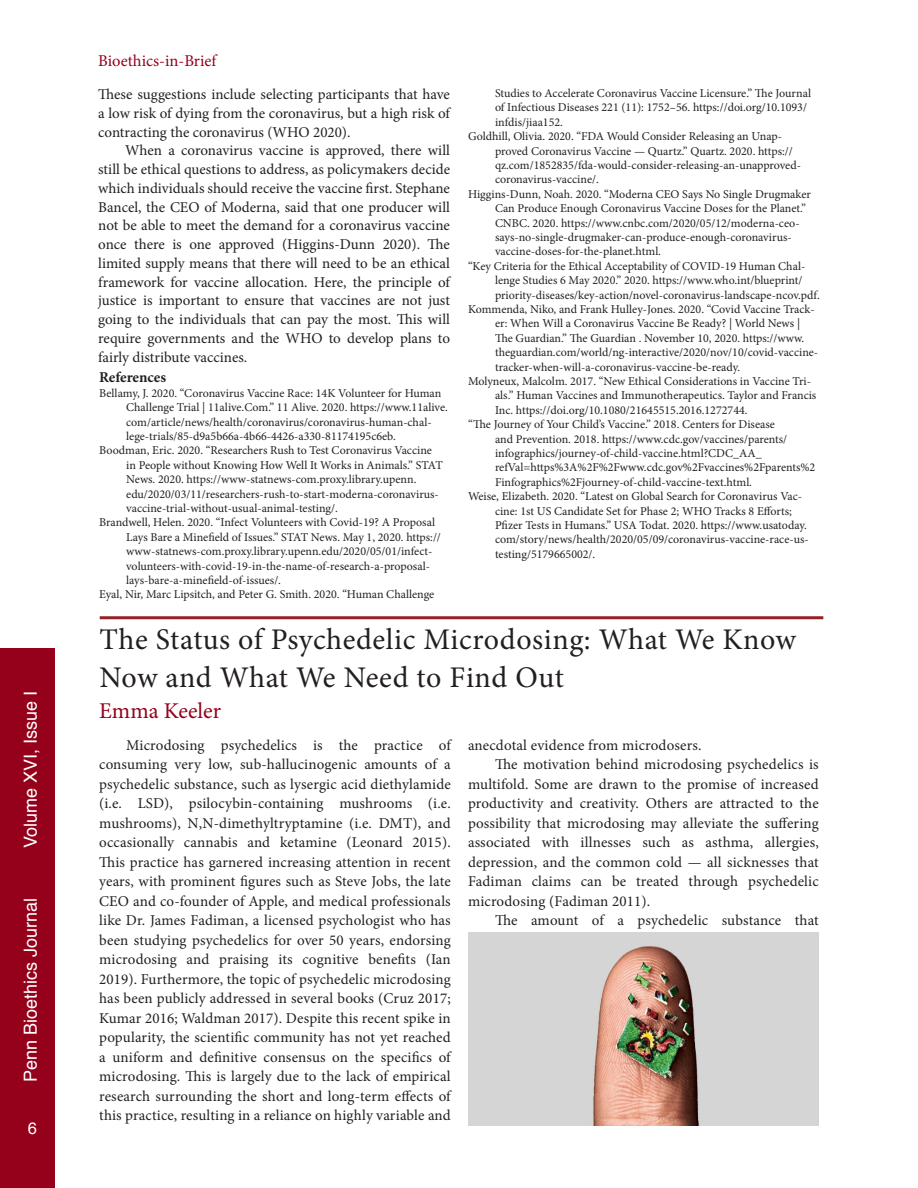
<style>
.page{position:relative;width:918px;height:1188px;background:#fff}
.page>*{position:absolute;margin:0;border:0;box-sizing:border-box;transform-origin:0 0}
.ContentsTitles{font:30px/37.5px "Minion Pro";letter-spacing:.015em;color:#231f20}
.AccentTextSans{font:22.5px "Minion Pro";color:#95011b}
.t1{font:18px "Helvetica";color:#fff}
.AccentTextSans-2{font:16.5px "Minion Pro";color:#95011b}
.t2{font:16.5px "Helvetica";color:#fff}
.t3{font:15px/19.5px "Minion Pro";letter-spacing:.005em;color:#231f20;text-align:justify}
.t4{font:700 15px "Minion Pro";color:#231f20}
.ContentsTitles-2{font:12px/14.4px "Minion Pro";color:#231f20}
</style>
<div class="page">
<div style="left:0;top:648px;width:54px;height:540px;background:#95011b"></div>
<hr style="left:100px;top:616px;width:723px;height:3px;background:#932225">
<img style="left:551px;top:932px;width:185px;height:194px">
<h3 class="t1" style="left:17px;top:848px;width:159px;rotate:-90deg">Volume XVI, Issue I</h3>
<h3 class="t1" style="left:17px;top:1082px;width:186px;rotate:-90deg">Penn Bioethics Journal</h3>
<h3 class="t2" style="left:28px;top:1116px;width:11px">6</h3>
<p class="AccentTextSans-2" style="left:98px;top:50px;width:120px">Bioethics-in-Brief</p>
<p class="t3" style="left:98px;top:85px;width:353px;line-height:18.8px">These suggestions include selecting participants that have a low risk of dying from the coronavirus, but a high risk of contracting the coronavirus (WHO 2020).</p>
<p class="t3" style="left:98px;top:141px;width:353px;line-height:18.8px;text-indent:27px">When a coronavirus vaccine is approved, there will still be ethical questions to address, as policymakers decide which individuals should receive the vaccine first. Stephane Bancel, the CEO of Moderna, said that one producer will not be able to meet the demand for a coronavirus vaccine once there is one approved (Higgins-Dunn 2020). The limited supply means that there will need to be an ethical framework for vaccine allocation. Here, the principle of justice is important to ensure that vaccines are not just going to the individuals that can pay the most. This will require governments and the WHO to develop plans to fairly distribute vaccines.</p>
<p class="t4" style="left:99px;top:367px;width:69px">References</p>
<p class="ContentsTitles-2" style="left:126px;top:386px;width:323px;text-indent:-27px">Bellamy, J. 2020. “Coronavirus Vaccine Race: 14K Volunteer for Human Challenge Trial | 11alive.Com.” 11 Alive. 2020. https://www.11alive. com/article/news/health/coronavirus/coronavirus-human-chal&shy;lege-trials/85-d9a5b66a-4b66-4426-a330-81174195c6eb.</p>
<p class="ContentsTitles-2" style="left:126px;top:443px;width:318px;text-indent:-27px">Boodman, Eric. 2020. “Researchers Rush to Test Coronavirus Vaccine in People without Knowing How Well It Works in Animals.” STAT News. 2020. https://www-statnews-com.proxy.library.upenn. edu/2020/03/11/researchers-rush-to-start-moderna-coronavirus&shy;vaccine-trial-without-usual-animal-testing/.</p>
<p class="ContentsTitles-2" style="left:126px;top:515px;width:316px;text-indent:-27px">Brandwell, Helen. 2020. “Infect Volunteers with Covid-19? A Proposal Lays Bare a Minefield of Issues.” STAT News. May 1, 2020. https:// www-statnews-com.proxy.library.upenn.edu/2020/05/01/infect&shy;volunteers-with-covid-19-in-the-name-of-research-a-proposal&shy;lays-bare-a-minefield-of-issues/.</p>
<p class="ContentsTitles-2" style="left:99px;top:587px;width:337px">Eyal, Nir, Marc Lipsitch, and Peter G. Smith. 2020. “Human Challenge</p>
<p class="ContentsTitles-2" style="left:495px;top:86px;width:318px">Studies to Accelerate Coronavirus Vaccine Licensure.” The Journal of Infectious Diseases 221 (11): 1752–56. https://doi.org/10.1093/ infdis/jiaa152.</p>
<p class="ContentsTitles-2" style="left:495px;top:129px;width:308px;text-indent:-27px">Goldhill, Olivia. 2020. “FDA Would Consider Releasing an Unap&shy;proved Coronavirus Vaccine — Quartz.” Quartz. 2020. https:// qz.com/1852835/fda-would-consider-releasing-an-unapproved&shy;coronavirus-vaccine/.</p>
<p class="ContentsTitles-2" style="left:495px;top:187px;width:317px;text-indent:-27px">Higgins-Dunn, Noah. 2020. “Moderna CEO Says No Single Drugmaker Can Produce Enough Coronavirus Vaccine Doses for the Planet.” CNBC. 2020. https://www.cnbc.com/2020/05/12/moderna-ceo&shy;says-no-single-drugmaker-can-produce-enough-coronavirus&shy;vaccine-doses-for-the-planet.html.</p>
<p class="ContentsTitles-2" style="left:495px;top:259px;width:326px;text-indent:-27px">“Key Criteria for the Ethical Acceptability of COVID-19 Human Chal&shy;lenge Studies 6 May 2020.” 2020. https://www.who.int/blueprint/ priority-diseases/key-action/novel-coronavirus-landscape-ncov.pdf.</p>
<p class="ContentsTitles-2" style="left:495px;top:302px;width:325px;text-indent:-27px">Kommenda, Niko, and Frank Hulley-Jones. 2020. “Covid Vaccine Track&shy;er: When Will a Coronavirus Vaccine Be Ready? | World News | The Guardian.” The Guardian . November 10, 2020. https://www. theguardian.com/world/ng-interactive/2020/nov/10/covid-vaccine&shy;tracker-when-will-a-coronavirus-vaccine-be-ready.</p>
<p class="ContentsTitles-2" style="left:495px;top:374px;width:323px;text-indent:-27px">Molyneux, Malcolm. 2017. “New Ethical Considerations in Vaccine Tri&shy;als.” Human Vaccines and Immunotherapeutics. Taylor and Francis<br>Inc. https://doi.org/10.1080/21645515.2016.1272744.</p>
<p class="ContentsTitles-2" style="left:495px;top:417px;width:322px;text-indent:-27px">“The Journey of Your Child’s Vaccine.” 2018. Centers for Disease<br>and Prevention. 2018. https://www.cdc.gov/vaccines/parents/ infographics/journey-of-child-vaccine.html?CDC_AA_ refVal=https%3A%2F%2Fwww.cdc.gov%2Fvaccines%2Fparents%2<br>Finfographics%2Fjourney-of-child-vaccine-text.html.</p>
<p class="ContentsTitles-2" style="left:495px;top:489px;width:315px;text-indent:-27px">Weise, Elizabeth. 2020. “Latest on Global Search for Coronavirus Vac&shy;cine: 1st US Candidate Set for Phase 2; WHO Tracks 8 Efforts; Pfizer Tests in Humans.” USA Todat. 2020. https://www.usatoday. com/story/news/health/2020/05/09/coronavirus-vaccine-race-us&shy;testing/5179665002/.</p>
<p class="ContentsTitles" style="left:99px;top:621px;width:698px">The Status of Psychedelic Microdosing: What We Know<br>Now and What We Need to Find Out</p>
<p class="AccentTextSans" style="left:99px;top:696px;width:123px">Emma Keeler</p>
<p class="t3" style="left:99px;top:735px;width:353px;text-indent:27px">Microdosing psychedelics is the practice of consuming very low, sub-hallucinogenic amounts of a psychedelic substance, such as lysergic acid diethylamide (i.e. LSD), psilocybin-containing mushrooms (i.e. mushrooms), N,N-dimethyltryptamine (i.e. DMT), and occasionally cannabis and ketamine (Leonard 2015).<br>This practice has garnered increasing attention in recent years, with prominent figures such as Steve Jobs, the late CEO and co-founder of Apple, and medical professionals like Dr. James Fadiman, a licensed psychologist who has been studying psychedelics for over 50 years, endorsing microdosing and praising its cognitive benefits (Ian 2019). Furthermore, the topic of psychedelic microdosing has been publicly addressed in several books (Cruz 2017; Kumar 2016; Waldman 2017). Despite this recent spike in popularity, the scientific community has not yet reached a uniform and definitive consensus on the specifics of microdosing. This is largely due to the lack of empirical research surrounding the short and long-term effects of this practice, resulting in a reliance on highly variable and</p>
<p class="t3" style="left:468px;top:735px;width:235px">anecdotal evidence from microdosers.</p>
<p class="t3" style="left:468px;top:755px;width:352px;text-indent:27px">The motivation behind microdosing psychedelics is multifold. Some are drawn to the promise of increased productivity and creativity. Others are attracted to the possibility that microdosing may alleviate the suffering associated with illnesses such as asthma, allergies, depression, and the common cold — all sicknesses that Fadiman claims can be treated through psychedelic microdosing (Fadiman 2011).</p>
<p class="t3" style="left:495px;top:911px;width:325px">The amount of a psychedelic substance that</p>
</div>
